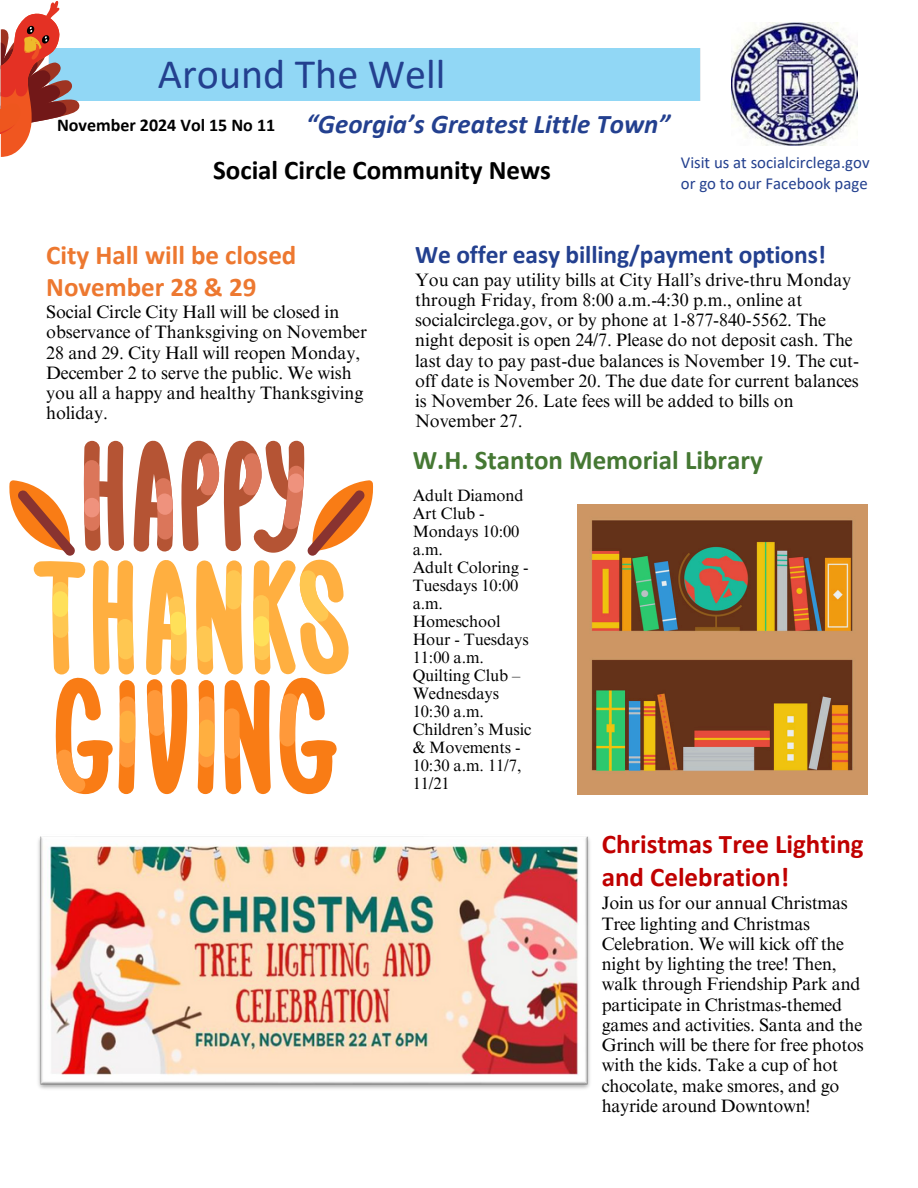
<style>
.page{position:relative;width:918px;height:1188px;background:#fff}
.page>*{position:absolute;margin:0;border:0;box-sizing:border-box;transform-origin:0 0}
.t1{font:42px "Calibri";color:#23408f}
.t2{font:700 27px/32.7px "Calibri";color:#c00000}
.t3{font:700 27px/31.5px "Calibri";color:#ed7830}
.t4{font:italic 700 27px "Calibri";color:#23408f}
.t5{font:700 27px "Calibri";color:#457833}
.t6{font:700 27px "Calibri";color:#000}
.t7{font:700 25.5px "Calibri";letter-spacing:-.005em;color:#23408f}
.t8{font:18px/20.2px "Times NRMT Pro";letter-spacing:-.005em;color:#000}
.t9{font:700 18px "Calibri";color:#000}
.t10{font:16.8px/21.3px "Calibri";color:#23408f}
.t11{font:16.5px/18px "Times NRMT Pro";letter-spacing:-.005em;color:#000}
</style>
<div class="page">
<img style="left:731px;top:22px;width:126px;height:123px">
<img style="left:38px;top:836px;width:552px;height:253px">
<svg style="left:9px;top:440px;width:365px;height:354px"></svg>
<svg style="left:0;top:1px;width:80px;height:156px"></svg>
<img style="left:577px;top:504px;width:291px;height:290px">
<p class="t1" style="left:158px;top:57px;width:289px">Around The Well</p>
<h2 class="t9" style="left:57px;top:117px;width:220px">November 2024 Vol 15 No 11</h2>
<p class="t4" style="left:306px;top:113px;width:365px">“Georgia’s Greatest Little Town”</p>
<p class="t6" style="left:213px;top:159px;width:339px">Social Circle Community News</p>
<p class="t10" style="left:681px;top:153px;width:190px">Visit us at socialcirclega.gov or go to our Facebook page</p>
<p class="t3" style="left:46px;top:242px;width:252px">City Hall will be closed<br>November 28 &amp; 29</p>
<p class="t8" style="left:46px;top:304px;width:322px">Social Circle City Hall will be closed in observance of Thanksgiving on November 28 and 29. City Hall will reopen Monday, December 2 to serve the public. We wish you all a happy and healthy Thanksgiving holiday.</p>
<h2 class="t7" style="left:415px;top:244px;width:412px">We offer easy billing/payment options!</h2>
<h3 class="t8" style="left:415px;top:271px;width:446px">You can pay utility bills at City Hall’s drive-thru Monday through Friday, from 8:00 a.m.-4:30 p.m., online at socialcirclega.gov, or by phone at 1-877-840-5562. The night deposit is open 24/7. Please do not deposit cash. The last day to pay past-due balances is November 19. The cut&shy;off date is November 20. The due date for current balances is November 26. Late fees will be added to bills on November 27.</h3>
<p class="t5" style="left:413px;top:449px;width:352px">W.H. Stanton Memorial Library</p>
<p class="t11" style="left:413px;top:488px;width:112px">Adult Diamond<br>Art Club -<br>Mondays 10:00 a.m.</p>
<p class="t11" style="left:413px;top:560px;width:117px">Adult Coloring -<br>Tuesdays 10:00 a.m.</p>
<p class="t11" style="left:413px;top:614px;width:118px">Homeschool<br>Hour - Tuesdays<br>11:00 a.m.</p>
<p class="t11" style="left:413px;top:668px;width:109px">Quilting Club –<br>Wednesdays<br>10:30 a.m.</p>
<p class="t11" style="left:413px;top:722px;width:120px">Children’s Music &amp; Movements -<br>10:30 a.m. 11/7,<br>11/21</p>
<p class="t2" style="left:602px;top:830px;width:263px">Christmas Tree Lighting and Celebration!</p>
<h2 class="t8" style="left:602px;top:895px;width:264px">Join us for our annual Christmas<br>Tree lighting and Christmas<br>Celebration. We will kick off the night by lighting the tree! Then, walk through Friendship Park and participate in Christmas-themed games and activities. Santa and the<br>Grinch will be there for free photos with the kids. Take a cup of hot chocolate, make smores, and go hayride around Downtown!</h2>
</div>
